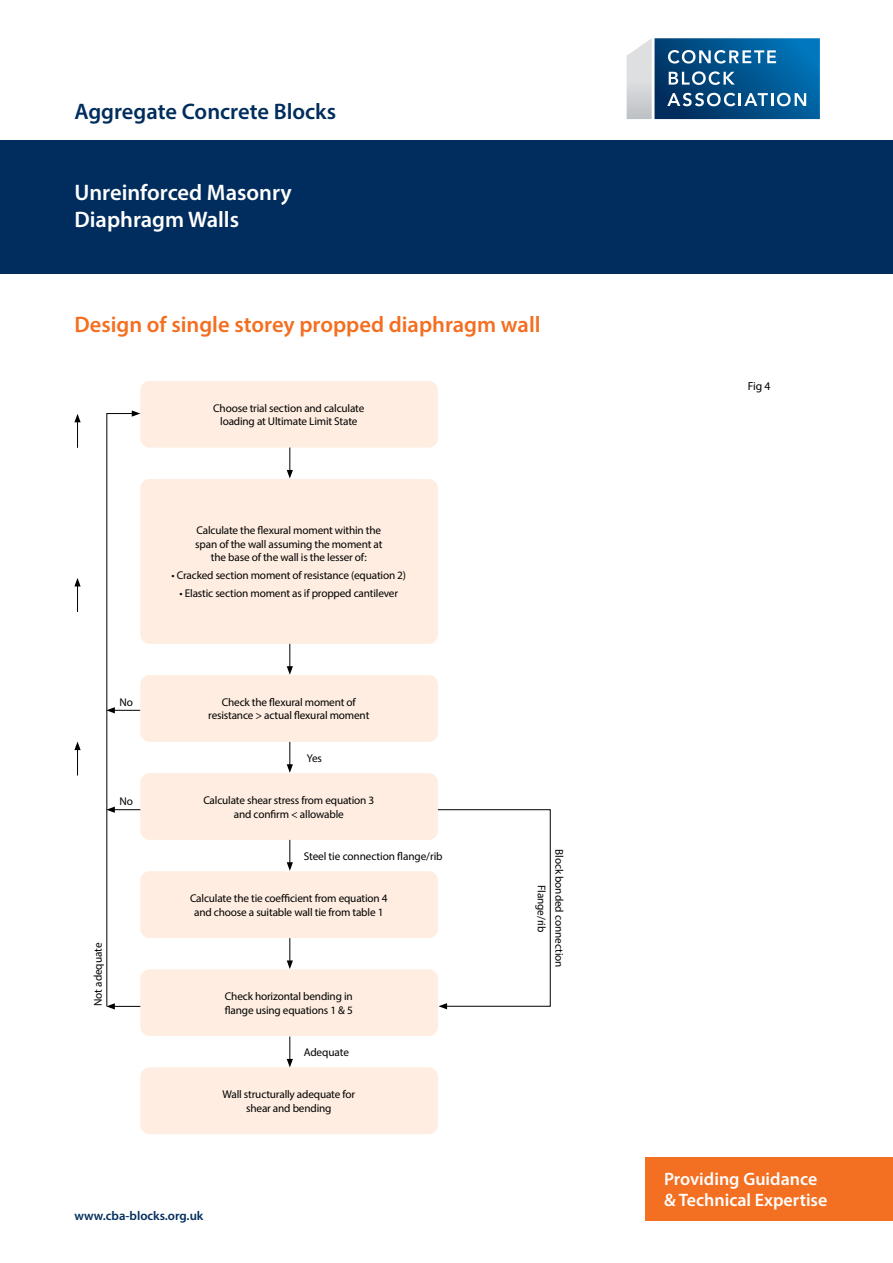
<style>
.page{position:relative;width:893px;height:1263px;background:#fff}
.page>*{position:absolute;margin:0;border:0;box-sizing:border-box;transform-origin:0 0}
.t1{font:600 22.5px "Myriad Pro";color:#f36f21}
.t2{font:600 22.5px/27px "Myriad Pro";color:#fff}
.t3{font:600 22.5px "Myriad Pro";color:#002d5d}
.t4{font:600 18px/21.6px "Myriad Pro";color:#fff}
.t5{font:600 12.75px "Myriad Pro";color:#002d5d}
.t6{font:11.7px "Myriad Pro";color:#000}
.t7{font:11.25px/13.5px "Myriad Pro";letter-spacing:-.015em;color:#000;text-align:center}
</style>
<div class="page">
<div style="left:645px;top:1157px;width:248px;height:63px;background:#f36f21"></div>
<div style="left:0;top:140px;width:893px;height:133px;background:#002d5d"></div>
<svg style="left:627px;top:38px;width:193px;height:81px;background:#3977a2"></svg>
<svg style="left:286px;top:809px;width:265px;height:198px"></svg>
<svg style="left:438px;top:1003px;width:9px;height:6px"></svg>
<div style="left:140px;top:381px;width:298px;height:67px;background:#feede0;border-radius:9px"></div>
<div style="left:140px;top:479px;width:298px;height:165px;background:#feede0;border-radius:9px"></div>
<div style="left:140px;top:675px;width:298px;height:67px;background:#feede0;border-radius:9px"></div>
<div style="left:140px;top:773px;width:298px;height:67px;background:#feede0;border-radius:9px"></div>
<div style="left:140px;top:871px;width:298px;height:67px;background:#feede0;border-radius:9px"></div>
<div style="left:140px;top:969px;width:298px;height:67px;background:#feede0;border-radius:9px"></div>
<div style="left:140px;top:1067px;width:298px;height:67px;background:#feede0;border-radius:9px"></div>
<svg style="left:106px;top:410px;width:34px;height:599px"></svg>
<svg style="left:287px;top:938px;width:6px;height:31px"></svg>
<svg style="left:287px;top:742px;width:6px;height:31px"></svg>
<svg style="left:287px;top:644px;width:6px;height:31px"></svg>
<svg style="left:287px;top:448px;width:6px;height:30px"></svg>
<svg style="left:287px;top:840px;width:6px;height:31px"></svg>
<svg style="left:287px;top:1036px;width:6px;height:31px"></svg>
<svg style="left:74px;top:741px;width:7px;height:34px"></svg>
<svg style="left:74px;top:578px;width:7px;height:34px"></svg>
<svg style="left:74px;top:414px;width:7px;height:34px"></svg>
<h1 class="t3" style="left:74px;top:97px;width:263px">Aggregate Concrete Blocks</h1>
<h1 class="t2" style="left:74px;top:178px;width:219px">Unreinforced Masonry<br>Diaphragm Walls</h1>
<h1 class="t1" style="left:74px;top:310px;width:468px">Design of single storey propped diaphragm wall</h1>
<p class="t7" style="left:213px;top:401px;width:153px">Choose trial section and calculate loading at Ultimate Limit State</p>
<p class="t7" style="left:195px;top:524px;width:189px">Calculate the flexural moment within the span of the wall assuming the moment at the base of the wall is the lesser of:</p>
<p class="t7" style="left:172px;top:568px;width:236px">• Cracked section moment of resistance (equation (2</p>
<p class="t7" style="left:180px;top:586px;width:220px">• Elastic section moment as if propped cantilever</p>
<p class="t7" style="left:120px;top:695px;width:15px">No</p>
<p class="t7" style="left:120px;top:794px;width:15px">No</p>
<p class="t7" style="left:91px;top:1006px;width:65px;rotate:-90deg">Not adequate</p>
<p class="t7" style="left:208px;top:695px;width:163px">Check the flexural moment of resistance &gt; actual flexural moment</p>
<p class="t7" style="left:307px;top:751px;width:17px">Yes</p>
<p class="t7" style="left:203px;top:793px;width:172px">Calculate shear stress from equation 3 and confirm &lt; allowable</p>
<p class="t7" style="left:304px;top:849px;width:140px">Steel tie connection flange/rib</p>
<p class="t7" style="left:190px;top:891px;width:199px">Calculate the tie coefficient from equation 4 and choose a suitable wall tie from table 1</p>
<p class="t7" style="left:225px;top:989px;width:129px;text-align:left">Check horizontal bending in flange using equations 5&amp;1</p>
<p class="t7" style="left:304px;top:1045px;width:47px">Adequate</p>
<p class="t7" style="left:223px;top:1087px;width:134px">Wall structurally adequate for shear and bending</p>
<p class="t5" style="left:74px;top:1207px;width:130px">www.cba-blocks.org.uk</p>
<p class="t7" style="left:549px;top:885px;width:49px;rotate:90deg">Flange/rib</p>
<p class="t7" style="left:566px;top:849px;width:120px;rotate:90deg">Block bonded connection</p>
<p class="t6" style="left:748px;top:378px;width:24px">Fig 4</p>
<h2 class="t4" style="left:664px;top:1167px;width:165px">Providing Guidance &amp; Technical Expertise</h2>
</div>
